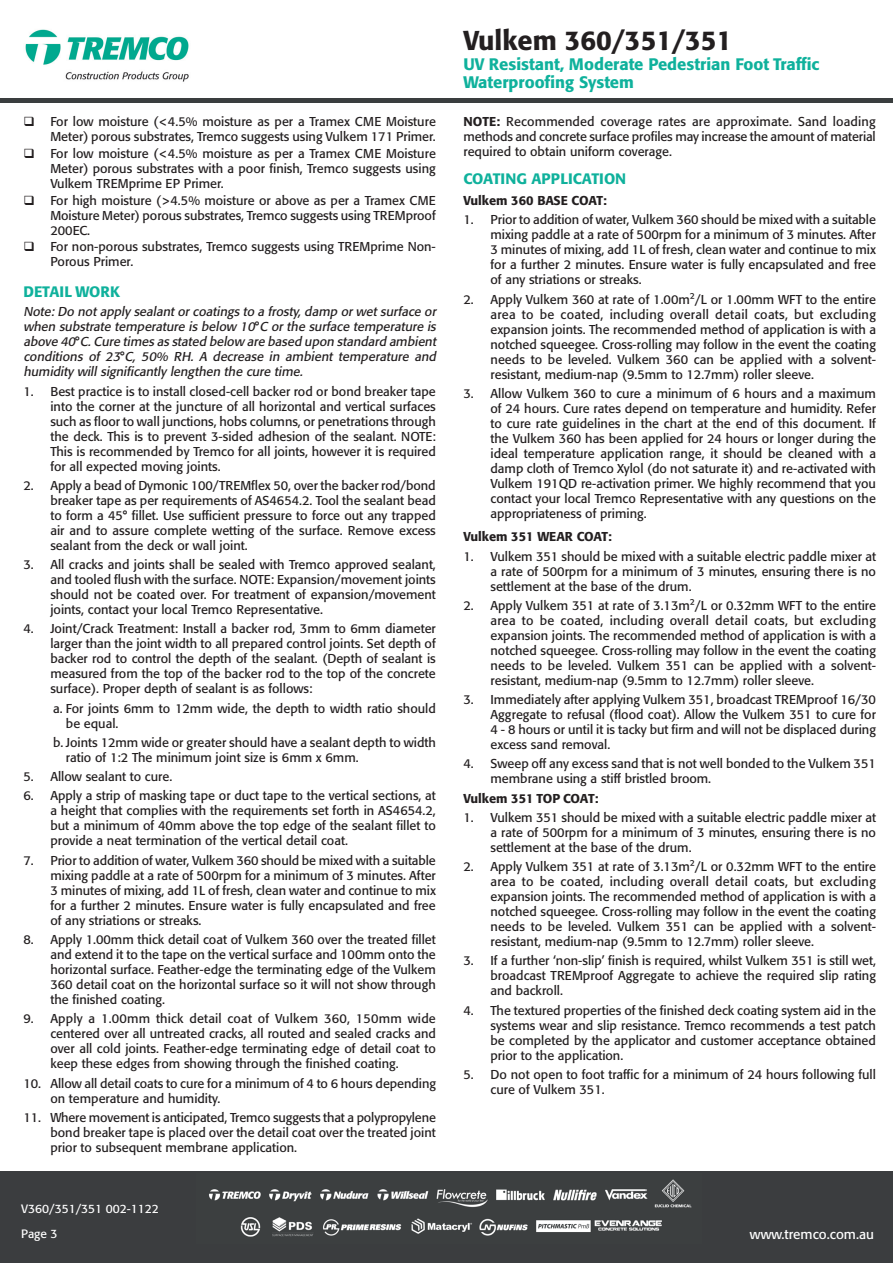
<style>
.page{position:relative;width:893px;height:1263px;background:#fff}
.page>*{position:absolute;margin:0;border:0;box-sizing:border-box;transform-origin:0 0}
.t1{font:500 27px "Formata Pro";color:#231f20}
.t2{font:500 16.5px/18px "Formata Pro";color:#0fb19c}
.t3{font:500 15px "Formata Pro";color:#0fb19c}
.t4{font:13.5px "Formata Pro";color:#fff}
.t5{font:12.75px/15px "Formata Pro";color:#231f20;text-align:justify}
.t6{font:italic 12.75px/15px "Formata Pro";color:#231f20;text-align:justify}
.t7{font:500 12.75px "Formata Pro";color:#231f20}
.t8{font:12px "Formata Pro";color:#fff}
.s1{font-style:normal}
.s2{font-weight:500}
</style>
<div class="page">
<div style="left:0;top:1172px;width:893px;height:91px;background:#3b3d3f"></div>
<img style="left:209px;top:1179px;width:483px;height:58px">
<img style="left:25px;top:29px;width:164px;height:53px">
<hr style="left:0;top:99px;width:893px;height:4px;background:#3a3e3f">
<p class="t5" style="left:50px;top:114px;width:387px">For low moisture (&lt;4.5% moisture as per a Tramex CME Moisture<br>Meter) porous substrates, Tremco suggests using Vulkem 171 Primer.</p>
<p class="t5" style="left:50px;top:146px;width:387px">For low moisture (&lt;4.5% moisture as per a Tramex CME Moisture Meter) porous substrates with a poor finish, Tremco suggests using Vulkem TREMprime EP Primer.</p>
<p class="t5" style="left:50px;top:193px;width:387px">For high moisture (&gt;4.5% moisture or above as per a Tramex CME Moisture Meter) porous substrates, Tremco suggests using TREMproof 200EC.</p>
<p class="t5" style="left:50px;top:239px;width:387px">For non-porous substrates, Tremco suggests using TREMprime Non-<br>Porous Primer.</p>
<p class="t3" style="left:23px;top:282px;width:98px">DETAIL WORK</p>
<p class="t6" style="left:23px;top:304px;width:417px">Note:Do notapply sealantorcoatings to a frosty,damp orwetsurface or when substrate temperature is below 10<span class="s1">°</span> C or the surface temperature is above 40<span class="s1">°</span> C.Cure times as stated below are based upon standard ambient conditions of 23<span class="s1">°</span> C, 50% RH. A decrease in ambient temperature and humidity will significantly lengthen the cure time.</p>
<p class="t5" style="left:50px;top:384px;width:387px;text-indent:-27px">1. Best practice is to install closed-cell backer rod or bond breaker tape into the corner at the juncture of all horizontal and vertical surfaces such as floor to wall junctions, hobs columns, or penetrations through the deck. This is to prevent 3-sided adhesion of the sealant. NOTE:<br>This is recommended by Tremco for all joints, however it is required for all expected moving joints.</p>
<p class="t5" style="left:50px;top:478px;width:387px;text-indent:-27px">2. Apply a bead of Dymonic 100/TREMflex 50, over the backer rod/bond breaker tape as per requirements of AS4654.2. Tool the sealant bead to form a 45° fillet. Use sufficient pressure to force out any trapped air and to assure complete wetting of the surface. Remove excess sealant from the deck or wall joint.</p>
<p class="t5" style="left:50px;top:557px;width:387px;text-indent:-27px">3. All cracks and joints shall be sealed with Tremco approved sealant, and tooled flush with the surface. NOTE: Expansion/movement joints should not be coated over. For treatment of expansion/movement joints, contact your local Tremco Representative.</p>
<p class="t5" style="left:50px;top:621px;width:387px;text-indent:-27px">4. Joint/Crack Treatment: Install a backer rod, 3mm to 6mm diameter larger than the joint width to all prepared control joints. Set depth of backer rod to control the depth of the sealant. (Depth of sealant is measured from the top of the backer rod to the top of the concrete surface). Proper depth of sealant is as follows:</p>
<p class="t5" style="left:66px;top:701px;width:371px;text-indent:-13px">a. For joints 6mm to 12mm wide, the depth to width ratio should be equal.</p>
<p class="t5" style="left:66px;top:735px;width:371px;text-indent:-13px">b. Joints 12mm wide or greater should have a sealant depth to width ratio of 1:2 The minimum joint size is 6mm x 6mm.</p>
<p class="t5" style="left:23px;top:769px;width:150px">5. Allow sealant to cure.</p>
<p class="t5" style="left:50px;top:788px;width:387px;text-indent:-27px">6. Apply a strip of masking tape or duct tape to the vertical sections, at a height that complies with the requirements set forth in AS4654.2, but a minimum of 40mm above the top edge of the sealant fillet to provide a neat termination of the vertical detail coat.</p>
<p class="t5" style="left:50px;top:853px;width:387px;text-indent:-27px">7. Prior to addition of water, Vulkem 360 should be mixed with a suitable mixing paddle at a rate of 500rpm for a minimum of 3 minutes. After 3 minutes of mixing, add 1L of fresh, clean water and continue to mix for a further 2 minutes. Ensure water is fully encapsulated and free of any striations or streaks.</p>
<p class="t5" style="left:50px;top:932px;width:387px;text-indent:-27px">8. Apply 1.00mm thick detail coat of Vulkem 360 over the treated fillet and extend it to the tape on the vertical surface and 100mm onto the horizontal surface. Feather-edge the terminating edge of the Vulkem 360 detail coat on the horizontal surface so it will not show through the finished coating.</p>
<p class="t5" style="left:50px;top:1011px;width:387px;text-indent:-27px">9. Apply a 1.00mm thick detail coat of Vulkem 360, 150mm wide centered over all untreated cracks, all routed and sealed cracks and over all cold joints. Feather-edge terminating edge of detail coat to keep these edges from showing through the finished coating.</p>
<p class="t5" style="left:50px;top:1075px;width:387px;text-indent:-27px">10. Allow all detail coats to cure for a minimum of 4 to 6 hours depending on temperature and humidity.</p>
<p class="t5" style="left:50px;top:1110px;width:387px;text-indent:-27px">11. Where movement is anticipated, Tremco suggests that a polypropylene bond breaker tape is placed over the detail coat over the treated joint prior to subsequent membrane application.</p>
<p class="t1" style="left:463px;top:23px;width:270px">Vulkem 360/351/351</p>
<p class="t2" style="left:463px;top:55px;width:357px">UV Resistant, Moderate Pedestrian Foot Traffic<br>Waterproofing System</p>
<p class="t5" style="left:463px;top:114px;width:414px"><span class="s2">NOTE:</span> Recommended coverage rates are approximate. Sand loading methods and concrete surface profiles may increase the amount of material required to obtain uniform coverage.</p>
<p class="t3" style="left:463px;top:169px;width:164px">COATING APPLICATION</p>
<p class="t7" style="left:463px;top:192px;width:145px">Vulkem 360 BASE COAT:</p>
<p class="t5" style="left:490px;top:212px;width:387px;text-indent:-27px">1. Prior to addition of water, Vulkem 360 should be mixed with a suitable mixing paddle at a rate of 500rpm for a minimum of 3 minutes. After 3 minutes of mixing, add 1L of fresh, clean water and continue to mix for a further 2 minutes. Ensure water is fully encapsulated and free of any striations or streaks.</p>
<p class="t5" style="left:490px;top:291px;width:387px;text-indent:-27px">2. Apply Vulkem 360 at rate of 1.00m2/L or 1.00mm WFT to the entire area to be coated, including overall detail coats, but excluding expansion joints. The recommended method of application is with a notched squeegee. Cross-rolling may follow in the event the coating needs to be leveled. Vulkem 360 can be applied with a solvent&shy;resistant, medium-nap (9.5mm to 12.7mm) roller sleeve.</p>
<p class="t5" style="left:490px;top:386px;width:387px;text-indent:-27px">3. Allow Vulkem 360 to cure a minimum of 6 hours and a maximum of 24 hours. Cure rates depend on temperature and humidity. Refer to cure rate guidelines in the chart at the end of this document. If the Vulkem 360 has been applied for 24 hours or longer during the ideal temperature application range, it should be cleaned with a damp cloth of Tremco Xylol (do not saturate it) and re-activated with Vulkem 191QD re-activation primer. We highly recommend that you contact your local Tremco Representative with any questions on the appropriateness of priming.</p>
<p class="t7" style="left:463px;top:529px;width:150px">Vulkem 351 WEAR COAT:</p>
<p class="t5" style="left:490px;top:548px;width:387px;text-indent:-27px">1. Vulkem 351 should be mixed with a suitable electric paddle mixer at a rate of 500rpm for a minimum of 3 minutes, ensuring there is no settlement at the base of the drum.</p>
<p class="t5" style="left:490px;top:598px;width:387px;text-indent:-27px">2. Apply Vulkem 351 at rate of 3.13m2/L or 0.32mm WFT to the entire area to be coated, including overall detail coats, but excluding expansion joints. The recommended method of application is with a notched squeegee. Cross-rolling may follow in the event the coating needs to be leveled. Vulkem 351 can be applied with a solvent&shy;resistant, medium-nap (9.5mm to 12.7mm) roller sleeve.</p>
<p class="t5" style="left:490px;top:692px;width:387px;text-indent:-27px">3. Immediately after applying Vulkem 351, broadcast TREMproof 16/30<br>Aggregate to refusal (flood coat). Allow the Vulkem 351 to cure for 4 - 8 hours or until it is tacky but firm and will not be displaced during excess sand removal.</p>
<p class="t5" style="left:490px;top:756px;width:387px;text-indent:-27px">4. Sweep off any excess sand that is not well bonded to the Vulkem 351 membrane using a stiff bristled broom.</p>
<p class="t7" style="left:463px;top:790px;width:136px">Vulkem 351 TOP COAT:</p>
<p class="t5" style="left:490px;top:810px;width:387px;text-indent:-27px">1. Vulkem 351 should be mixed with a suitable electric paddle mixer at a rate of 500rpm for a minimum of 3 minutes, ensuring there is no settlement at the base of the drum.</p>
<p class="t5" style="left:490px;top:859px;width:387px;text-indent:-27px">2. Apply Vulkem 351 at rate of 3.13m2/L or 0.32mm WFT to the entire area to be coated, including overall detail coats, but excluding expansion joints. The recommended method of application is with a notched squeegee. Cross-rolling may follow in the event the coating needs to be leveled. Vulkem 351 can be applied with a solvent&shy;resistant, medium-nap (9.5mm to 12.7mm) roller sleeve.</p>
<p class="t5" style="left:490px;top:953px;width:387px;text-indent:-27px">3. If a further ‘non-slip’ finish is required, whilst Vulkem 351 is still wet, broadcast TREMproof Aggregate to achieve the required slip rating and backroll.</p>
<p class="t5" style="left:490px;top:1003px;width:387px;text-indent:-27px">4. The textured properties of the finished deck coating system aid in the systems wear and slip resistance. Tremco recommends a test patch be completed by the applicator and customer acceptance obtained prior to the application.</p>
<p class="t5" style="left:490px;top:1067px;width:387px;text-indent:-27px">5. Do not open to foot traffic for a minimum of 24 hours following full cure of Vulkem 351.</p>
<p class="t8" style="left:21px;top:1201px;width:139px">V360/351/351 002-1122</p>
<p class="t8" style="left:21px;top:1226px;width:38px">Page 3</p>
<p class="t4" style="left:750px;top:1226px;width:126px">www.tremco.com.au</p>
</div>
